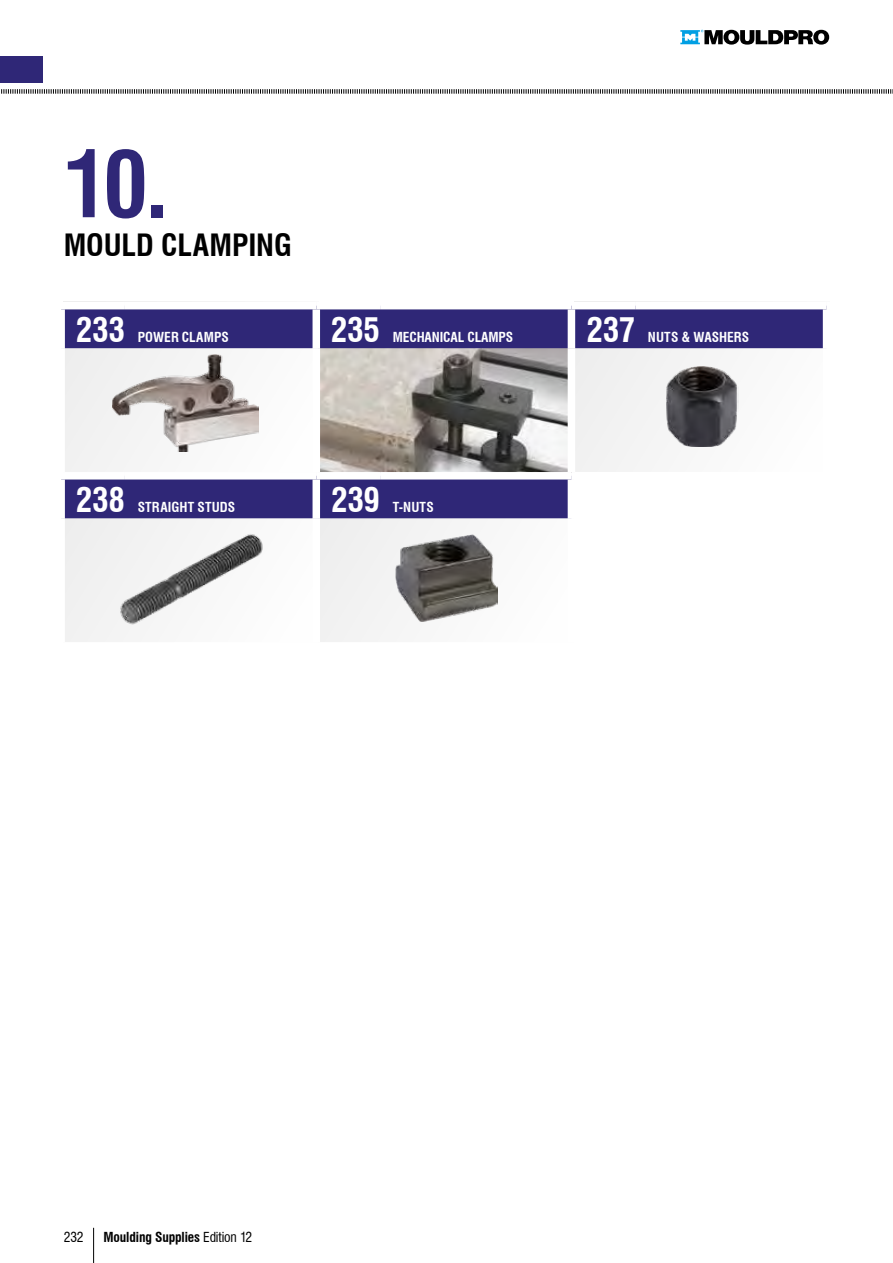
<style>
.page{position:relative;width:893px;height:1263px;background:#fff}
.page>*{position:absolute;margin:0;border:0;box-sizing:border-box;transform-origin:0 0}
.t1{font:700 condensed 90px "Swiss 721 BT";color:#2f2777}
.t2{font:700 condensed 33px "Swiss 721 BT";letter-spacing:-.005em;color:#fff}
.t3{font:700 condensed 30px "Swiss 721 BT";letter-spacing:-.005em;color:#000}
.t4{font:700 condensed 13.5px "Swiss 721 BT";color:#fff}
.t5{font:700 condensed 13.5px "Swiss 721 BT";letter-spacing:-.01em;color:#000}
.t6{font:condensed 13.5px "Swiss 721 BT";color:#000}
.s1{font-weight:400}
</style>
<div class="page">
<div style="left:0;top:57px;width:43px;height:26px;background:#2f2777"></div>
<hr style="left:93px;top:1228px;width:1px;height:35px;background:#000">
<svg style="left:1px;top:89px;width:892px;height:5px"></svg>
<svg style="left:680px;top:30px;width:149px;height:15px"></svg>
<div style="left:574px;top:302px;width:255px;height:170px;background:#f6f6f6"></div>
<div style="left:64px;top:302px;width:255px;height:170px;background:#f8f8f8"></div>
<div style="left:64px;top:472px;width:255px;height:170px;background:#f5f5f5"></div>
<div style="left:319px;top:472px;width:255px;height:170px;background:#f6f6f6"></div>
<img style="left:320px;top:348px;width:248px;height:124px">
<img style="left:112px;top:355px;width:147px;height:97px">
<div style="left:65px;top:309px;width:758px;height:39px;background:#2f2777"></div>
<div style="left:65px;top:479px;width:503px;height:39px;background:#2f2777"></div>
<div style="left:57px;top:302px;width:68px;height:7px;background:#fff"></div>
<div style="left:57px;top:309px;width:8px;height:39px;background:#fff"></div>
<div style="left:125px;top:302px;width:191px;height:7px;background:#fff"></div>
<div style="left:316px;top:302px;width:64px;height:7px;background:#fff"></div>
<div style="left:313px;top:309px;width:7px;height:39px;background:#fff"></div>
<div style="left:571px;top:302px;width:64px;height:7px;background:#fff"></div>
<div style="left:568px;top:309px;width:7px;height:39px;background:#fff"></div>
<div style="left:635px;top:302px;width:192px;height:7px;background:#fff"></div>
<div style="left:827px;top:302px;width:66px;height:7px;background:#fff"></div>
<div style="left:823px;top:309px;width:7px;height:39px;background:#fff"></div>
<div style="left:57px;top:348px;width:8px;height:124px;background:#fff"></div>
<div style="left:313px;top:348px;width:7px;height:124px;background:#fff"></div>
<div style="left:568px;top:348px;width:7px;height:124px;background:#fff"></div>
<div style="left:823px;top:348px;width:7px;height:124px;background:#fff"></div>
<div style="left:57px;top:472px;width:68px;height:7px;background:#fff"></div>
<div style="left:57px;top:479px;width:8px;height:39px;background:#fff"></div>
<div style="left:125px;top:472px;width:191px;height:7px;background:#fff"></div>
<div style="left:316px;top:472px;width:64px;height:7px;background:#fff"></div>
<div style="left:313px;top:479px;width:7px;height:39px;background:#fff"></div>
<div style="left:380px;top:472px;width:191px;height:7px;background:#fff"></div>
<div style="left:571px;top:472px;width:64px;height:7px;background:#fff"></div>
<div style="left:568px;top:479px;width:7px;height:39px;background:#fff"></div>
<div style="left:57px;top:518px;width:8px;height:124px;background:#fff"></div>
<div style="left:313px;top:518px;width:7px;height:124px;background:#fff"></div>
<div style="left:568px;top:518px;width:7px;height:124px;background:#fff"></div>
<img style="left:666px;top:367px;width:73px;height:79px">
<img style="left:120px;top:534px;width:143px;height:91px">
<img style="left:396px;top:534px;width:101px;height:87px">
<h1 class="t1" style="left:64px;top:131px;width:106px">10.</h1>
<h3 class="t3" style="left:64px;top:227px;width:229px">MOULD CLAMPING</h3>
<h2 class="t2" style="left:76px;top:310px;width:51px">233</h2>
<p class="t4" style="left:138px;top:329px;width:93px">POWER CLAMPS</p>
<h2 class="t2" style="left:331px;top:310px;width:51px">235</h2>
<p class="t4" style="left:393px;top:329px;width:122px">MECHANICAL CLAMPS</p>
<h2 class="t2" style="left:586px;top:310px;width:50px">237</h2>
<p class="t4" style="left:648px;top:329px;width:103px">NUTS &amp; WASHERS</p>
<h2 class="t2" style="left:76px;top:480px;width:51px">238</h2>
<p class="t4" style="left:138px;top:499px;width:99px">STRAIGHT STUDS</p>
<h2 class="t2" style="left:331px;top:480px;width:50px">239</h2>
<p class="t4" style="left:393px;top:499px;width:42px">T-NUTS</p>
<p class="t6" style="left:64px;top:1229px;width:21px">232</p>
<p class="t5" style="left:104px;top:1229px;width:150px">Moulding Supplies <span class="s1">Edition 12</span></p>
</div>
